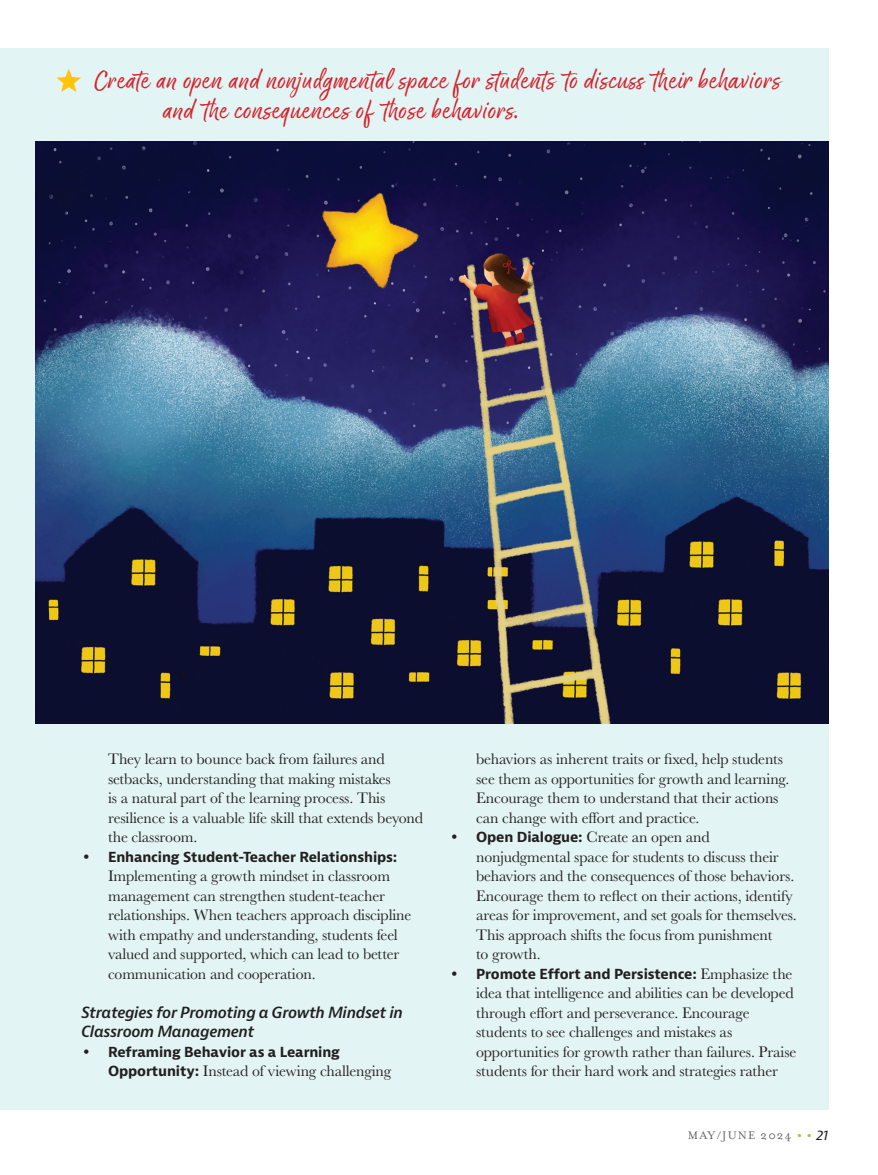
<style>
.page{position:relative;width:878px;height:1175px;background:#fff}
.page>*{position:absolute;margin:0;border:0;box-sizing:border-box;transform-origin:0 0}
.t1{font:30px/30px "Good Karma";letter-spacing:.01em;color:#d1232a}
.t2{font:15.75px/19.5px "Baskerville URW";letter-spacing:-.01em;color:#231f20}
.t3{font:italic 600 15px/19.5px "Bernina Sans";letter-spacing:-.02em;color:#231f20}
.t4{font:700 13.5px "Bernina Sans";letter-spacing:-.01em;color:#231f20}
.t5{font:12.6px "Mrs Eaves OT";letter-spacing:.09em;color:#5f5f62}
.s1{font-family:"Baskerville URW";font-weight:400;font-size:15.75px}
.s2{font-family:"Bernina Sans";font-weight:700;font-size:13.5px}
.s3{font-size:21px;color:#9ecb3a}
.s4{font-family:"Bernina Sans";font-style:italic;font-size:13.5px;color:#231f20}
</style>
<div class="page">
<div style="left:0;top:49px;width:828px;height:1060px;background:#e3f4f5"></div>
<img style="left:35px;top:142px;width:793px;height:581px">
<svg style="left:56px;top:69px;width:25px;height:23px"></svg>
<h1 class="t1" style="left:162px;top:67px;width:619px;text-indent:-68px">Create an open and nonjudgmental space for students to discuss their behaviors and the consequences of those behaviors.</h1>
<p class="t2" style="left:108px;top:748px;width:316px">They learn to bounce back from failures and setbacks, understanding that making mistakes<br>is a natural part of the learning process. This resilience is a valuable life skill that extends beyond the classroom.</p>
<p class="t4" style="left:81px;top:848px;width:318px"><span class="s1">•</span> Enhancing Student-Teacher Relationships:</p>
<p class="t2" style="left:108px;top:865px;width:305px">Implementing a growth mindset in classroom management can strengthen student-teacher relationships. When teachers approach discipline with empathy and understanding, students feel valued and supported, which can lead to better communication and cooperation.</p>
<p class="t3" style="left:81px;top:1002px;width:323px">Strategies for Promoting a Growth Mindset in<br>Classroom Management</p>
<p class="t4" style="left:81px;top:1043px;width:260px"><span class="s1">•</span> Reframing Behavior as a Learning</p>
<p class="t2" style="left:108px;top:1060px;width:285px"><span class="s2">Opportunity:</span> Instead of viewing challenging</p>
<p class="t2" style="left:476px;top:748px;width:314px">behaviors as inherent traits or fixed, help students see them as opportunities for growth and learning.<br>Encourage them to understand that their actions can change with effort and practice.</p>
<p class="t2" style="left:476px;top:826px;width:322px;text-indent:-27px">• <span class="s2">Open Dialogue:</span> Create an open and nonjudgmental space for students to discuss their behaviors and the consequences of those behaviors.<br>Encourage them to reflect on their actions, identify areas for improvement, and set goals for themselves.<br>This approach shifts the focus from punishment<br>to growth.</p>
<p class="t4" style="left:449px;top:965px;width:345px"><span class="s1">•</span> Promote Effort and Persistence: <span class="s1">Emphasize the</span></p>
<p class="t2" style="left:476px;top:982px;width:322px">idea that intelligence and abilities can be developed through effort and perseverance. Encourage students to see challenges and mistakes as opportunities for growth rather than failures. Praise students for their hard work and strategies rather</p>
<p class="t5" style="left:687px;top:1127px;width:142px">MAY/JUNE 2024 <span class="s3">• •</span> <span class="s4">21</span></p>
</div>
